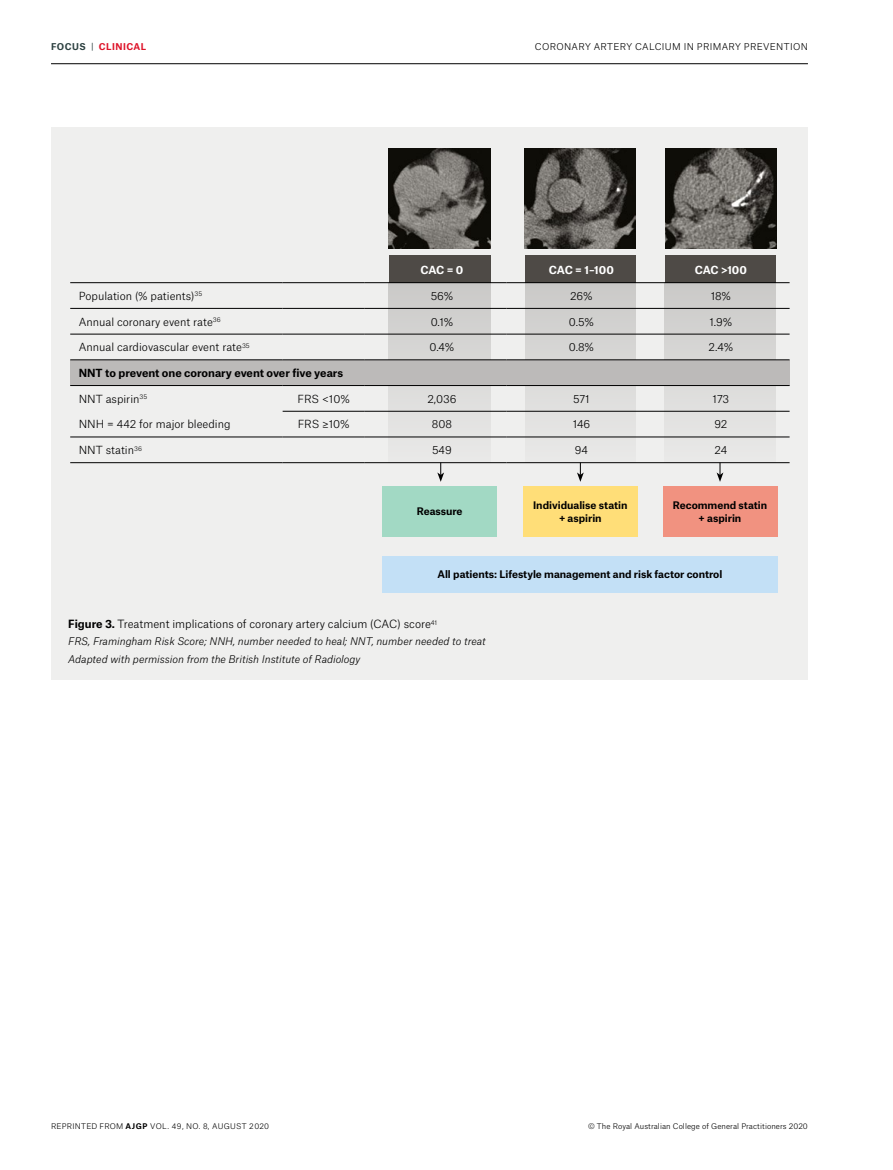
<style>
.page{position:relative;width:893px;height:1170px;background:#fff}
.page>*{position:absolute;margin:0;border:0;box-sizing:border-box;transform-origin:0 0}
.t1{font:300 10.8px "Atlas Grotesk";color:#000}
.t2{font:300 10.65px "Atlas Grotesk";color:#000}
.t3{font:700 10.65px "Atlas Grotesk";letter-spacing:-.005em;color:#000}
.t4{font:700 10.65px "Atlas Grotesk";letter-spacing:-.025em;color:#fff}
.t5{font:italic 300 10.2px/17.7px "Atlas Grotesk";color:#000}
.t6{font:700 10.05px/13.5px "Atlas Grotesk";color:#000;text-align:center}
.t7{font:300 9px "Atlas Grotesk";letter-spacing:.035em;color:#000}
.t8{font:700 9px "Atlas Grotesk";letter-spacing:.05em;color:#de1329}
.t9{font:300 7.5px "Atlas Grotesk";letter-spacing:.01em;color:#000}
.t10{font:300 7.5px "Atlas Grotesk";letter-spacing:.035em;color:#000}
.s1{color:#2d4141}
.s2{font-weight:400;color:#2d4141}
.s3{font-weight:700}
</style>
<div class="page">
<hr style="left:51px;top:63px;width:757px;height:1px;background:#000">
<div style="left:51px;top:128px;width:757px;height:552px;background:#efefee"></div>
<div style="left:382px;top:486px;width:115px;height:50px;background:#a2d9c4"></div>
<div style="left:382px;top:556px;width:395px;height:36px;background:#c3e0f6"></div>
<div style="left:523px;top:486px;width:115px;height:50px;background:#ffde78"></div>
<div style="left:663px;top:486px;width:114px;height:50px;background:#f19280"></div>
<svg style="left:437px;top:463px;width:7px;height:19px"></svg>
<svg style="left:577px;top:463px;width:7px;height:19px"></svg>
<svg style="left:717px;top:463px;width:6px;height:19px"></svg>
<div style="left:389px;top:255px;width:101px;height:27px;background:#4e4a46"></div>
<svg style="left:389px;top:283px;width:101px;height:155px"></svg>
<div style="left:525px;top:255px;width:111px;height:27px;background:#4e4a46"></div>
<svg style="left:525px;top:283px;width:111px;height:155px"></svg>
<div style="left:665px;top:255px;width:110px;height:27px;background:#4e4a46"></div>
<svg style="left:665px;top:283px;width:110px;height:155px"></svg>
<div style="left:70px;top:360px;width:720px;height:25px;background:#bcbab9"></div>
<hr style="left:70px;top:282px;width:213px;height:1px;background:#000">
<hr style="left:283px;top:282px;width:82px;height:1px;background:#000">
<hr style="left:365px;top:282px;width:141px;height:1px;background:#000">
<hr style="left:506px;top:282px;width:142px;height:1px;background:#000">
<hr style="left:648px;top:282px;width:142px;height:1px;background:#000">
<hr style="left:70px;top:308px;width:213px;height:1px;background:#000">
<hr style="left:283px;top:308px;width:82px;height:1px;background:#000">
<hr style="left:365px;top:308px;width:141px;height:1px;background:#000">
<hr style="left:506px;top:308px;width:142px;height:1px;background:#000">
<hr style="left:648px;top:308px;width:142px;height:1px;background:#000">
<hr style="left:70px;top:334px;width:213px;height:1px;background:#000">
<hr style="left:283px;top:334px;width:82px;height:1px;background:#000">
<hr style="left:365px;top:334px;width:141px;height:1px;background:#000">
<hr style="left:506px;top:334px;width:142px;height:1px;background:#000">
<hr style="left:648px;top:334px;width:142px;height:1px;background:#000">
<hr style="left:70px;top:359px;width:213px;height:1px;background:#000">
<hr style="left:283px;top:359px;width:82px;height:1px;background:#000">
<hr style="left:365px;top:359px;width:141px;height:1px;background:#000">
<hr style="left:506px;top:359px;width:142px;height:1px;background:#000">
<hr style="left:648px;top:359px;width:142px;height:1px;background:#000">
<hr style="left:70px;top:385px;width:213px;height:1px;background:#000">
<hr style="left:283px;top:385px;width:82px;height:1px;background:#000">
<hr style="left:365px;top:385px;width:141px;height:1px;background:#000">
<hr style="left:506px;top:385px;width:142px;height:1px;background:#000">
<hr style="left:648px;top:385px;width:142px;height:1px;background:#000">
<hr style="left:283px;top:411px;width:82px;height:1px;background:#000">
<hr style="left:365px;top:411px;width:141px;height:1px;background:#000">
<hr style="left:506px;top:411px;width:142px;height:1px;background:#000">
<hr style="left:648px;top:411px;width:142px;height:1px;background:#000">
<hr style="left:70px;top:436px;width:213px;height:1px;background:#000">
<hr style="left:283px;top:436px;width:82px;height:1px;background:#000">
<hr style="left:365px;top:436px;width:141px;height:1px;background:#000">
<hr style="left:506px;top:436px;width:142px;height:1px;background:#000">
<hr style="left:648px;top:436px;width:142px;height:1px;background:#000">
<hr style="left:70px;top:462px;width:213px;height:1px;background:#000">
<hr style="left:283px;top:462px;width:82px;height:1px;background:#000">
<hr style="left:365px;top:462px;width:141px;height:1px;background:#000">
<hr style="left:506px;top:462px;width:142px;height:1px;background:#000">
<hr style="left:648px;top:462px;width:142px;height:1px;background:#000">
<img style="left:389px;top:149px;width:101px;height:99px">
<img style="left:525px;top:149px;width:110px;height:99px">
<img style="left:665px;top:149px;width:111px;height:99px">
<p class="t8" style="left:51px;top:40px;width:97px"><span class="s1">FOCUS</span> <span class="s2">|</span> CLINICAL</p>
<p class="t7" style="left:535px;top:40px;width:275px">CORONARY ARTERY CALCIUM IN PRIMARY PREVENTION</p>
<p class="t4" style="left:420px;top:261px;width:45px">CAC = 0</p>
<p class="t4" style="left:549px;top:261px;width:66px">CAC = 1–100</p>
<p class="t4" style="left:695px;top:261px;width:54px">CAC &gt;100</p>
<p class="t2" style="left:79px;top:287px;width:125px">Population (% patients)<sup>35</sup></p>
<p class="t2" style="left:431px;top:287px;width:24px">56%</p>
<p class="t2" style="left:570px;top:287px;width:24px">26%</p>
<p class="t2" style="left:711px;top:287px;width:22px">18%</p>
<p class="t2" style="left:79px;top:313px;width:143px">Annual coronary event rate<sup>36</sup></p>
<p class="t2" style="left:431px;top:313px;width:24px">0.1%</p>
<p class="t2" style="left:569px;top:313px;width:27px">0.5%</p>
<p class="t2" style="left:709px;top:313px;width:24px">1.9%</p>
<p class="t2" style="left:79px;top:339px;width:173px">Annual cardiovascular event rate<sup>35</sup></p>
<p class="t2" style="left:429px;top:339px;width:27px">0.4%</p>
<p class="t2" style="left:569px;top:339px;width:27px">0.8%</p>
<p class="t2" style="left:709px;top:339px;width:26px">2.4%</p>
<p class="t3" style="left:79px;top:364px;width:266px">NNT to prevent one coronary event over five years</p>
<p class="t2" style="left:79px;top:390px;width:70px">NNT aspirin<sup>35</sup></p>
<p class="t2" style="left:298px;top:390px;width:54px">FRS &lt;10%</p>
<p class="t2" style="left:427px;top:390px;width:30px">2,036</p>
<p class="t2" style="left:573px;top:390px;width:18px">571</p>
<p class="t2" style="left:713px;top:390px;width:18px">173</p>
<p class="t2" style="left:79px;top:416px;width:153px">NNH = 442 for major bleeding</p>
<p class="t2" style="left:298px;top:416px;width:53px">FRS ≥10%</p>
<p class="t2" style="left:432px;top:416px;width:22px">808</p>
<p class="t2" style="left:573px;top:416px;width:19px">146</p>
<p class="t2" style="left:714px;top:416px;width:14px">92</p>
<p class="t2" style="left:79px;top:441px;width:65px">NNT statin<sup>36</sup></p>
<p class="t2" style="left:432px;top:441px;width:21px">549</p>
<p class="t2" style="left:575px;top:441px;width:15px">94</p>
<p class="t2" style="left:714px;top:441px;width:14px">24</p>
<p class="t6" style="left:417px;top:503px;width:47px">Reassure</p>
<p class="t6" style="left:533px;top:497px;width:96px">Individualise statin + aspirin</p>
<p class="t6" style="left:673px;top:497px;width:96px">Recommend statin + aspirin</p>
<p class="t6" style="left:437px;top:566px;width:286px">All patients: Lifestyle management and risk factor control</p>
<p class="t1" style="left:68px;top:615px;width:370px"><span class="s3">Figure 3.</span> Treatment implications of coronary artery calcium (CAC) score<sup>41</sup></p>
<p class="t5" style="left:68px;top:631px;width:419px">FRS, Framingham Risk Score; NNH, number needed to heal; NNT, number needed to treat<br>Adapted with permission from the British Institute of Radiology</p>
<p class="t10" style="left:51px;top:1119px;width:220px">REPRINTED FROM <span class="s3">AJGP</span> VOL. 49, NO. 8, AUGUST 2020</p>
<p class="t9" style="left:588px;top:1119px;width:221px">© The Royal Australian College of General Practitioners 2020</p>
</div>
